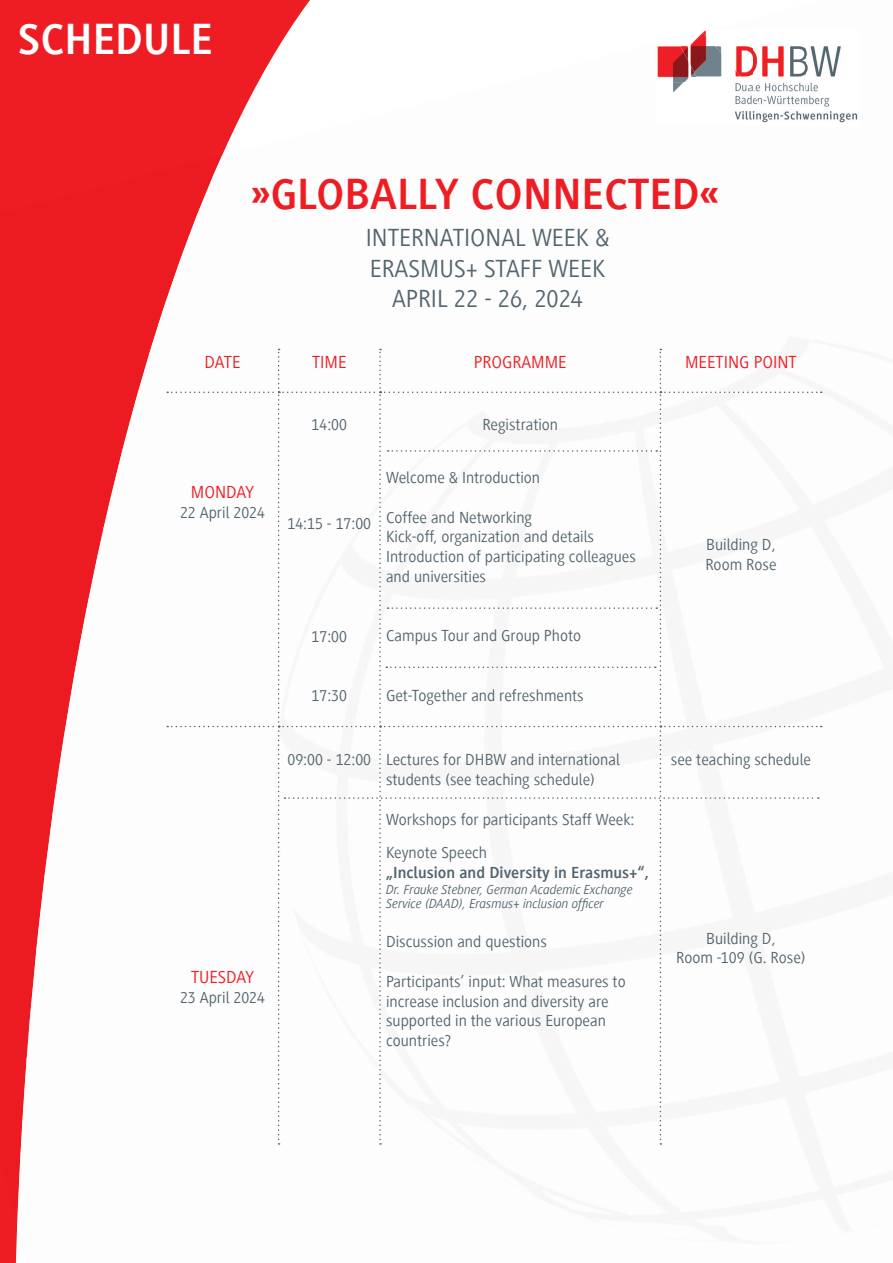
<style>
.page{position:relative;width:893px;height:1263px;background:#fff}
.page>*{position:absolute;margin:0;border:0;box-sizing:border-box;transform-origin:0 0}
.t1{font:700 45px "Generis Sans Com";color:#ee1d23}
.t2{font:700 45px "Generis Sans Com";color:#fff}
.t3{font:25.5px/30.6px "Generis Sans Com";color:#53656e;text-align:center}
.t4{font:18px "Generis Sans Com";color:#ee1d23}
.t5{font:16.5px/19.8px "Generis Sans Com";color:#53656e}
.t6{font:700 16.5px "Generis Sans Com";color:#53656e}
.t7{font:italic 13.5px/13.5px "Generis Sans Com";color:#53656e}
</style>
<div class="page">
<div style="left:0;top:0;width:310px;height:1263px;background:#ee1d23"></div>
<div style="left:0;top:156px;width:189px;height:118px;background:#ec1b21"></div>
<div style="left:0;top:274px;width:158px;height:58px;background:#ec1b21"></div>
<div style="left:0;top:332px;width:130px;height:117px;background:#ec1b21"></div>
<div style="left:0;top:449px;width:103px;height:113px;background:#ec1b21"></div>
<div style="left:0;top:538px;width:59px;height:207px;background:#ec1b21"></div>
<div style="left:11px;top:562px;width:69px;height:124px;background:#ec1b21"></div>
<div style="left:37px;top:676px;width:22px;height:91px;background:#ec1b21"></div>
<div style="left:0;top:745px;width:41px;height:209px;background:#ec1b21"></div>
<div style="left:0;top:954px;width:26px;height:273px;background:#ec1b21"></div>
<img style="left:189px;top:44px;width:473px;height:305px">
<img style="left:158px;top:235px;width:297px;height:114px">
<img style="left:130px;top:323px;width:272px;height:97px">
<img style="left:103px;top:420px;width:207px;height:843px">
<img style="left:80px;top:527px;width:214px;height:736px">
<img style="left:59px;top:642px;width:182px;height:621px">
<img style="left:41px;top:767px;width:146px;height:496px">
<img style="left:26px;top:904px;width:108px;height:359px">
<img style="left:17px;top:1057px;width:63px;height:206px">
<img style="left:703px;top:30px;width:138px;height:47px">
<img style="left:773px;top:82px;width:85px;height:41px">
<img style="left:697px;top:32px;width:28px;height:45px">
<img style="left:724px;top:57px;width:18px;height:20px">
<img style="left:734px;top:83px;width:39px;height:40px">
<img style="left:656px;top:38px;width:43px;height:44px">
<img style="left:656px;top:82px;width:28px;height:44px">
<svg style="left:167px;top:349px;width:655px;height:796px"></svg>
<h1 class="t2" style="left:18px;top:15px;width:197px">SCHEDULE</h1>
<h1 class="t1" style="left:251px;top:170px;width:470px">»GLOBALLY CONNECTED«</h1>
<h2 class="t3" style="left:366px;top:223px;width:245px">INTERNATIONAL WEEK &amp;<br>ERASMUS+ STAFF WEEK<br>APRIL 22 - 26, 2024</h2>
<p class="t4" style="left:205px;top:352px;width:37px">DATE</p>
<p class="t4" style="left:312px;top:352px;width:36px">TIME</p>
<p class="t4" style="left:474px;top:352px;width:94px">PROGRAMME</p>
<p class="t4" style="left:685px;top:352px;width:113px">MEETING POINT</p>
<p class="t4" style="left:191px;top:482px;width:65px">MONDAY</p>
<p class="t5" style="left:180px;top:502px;width:86px">22 April 2024</p>
<p class="t4" style="left:191px;top:967px;width:65px">TUESDAY</p>
<p class="t5" style="left:180px;top:988px;width:86px">23 April 2024</p>
<p class="t5" style="left:312px;top:415px;width:37px">14:00</p>
<p class="t5" style="left:288px;top:514px;width:85px">14:15 - 17:00</p>
<p class="t5" style="left:482px;top:415px;width:77px">Registration</p>
<p class="t5" style="left:386px;top:468px;width:156px">Welcome &amp; Introduction</p>
<p class="t5" style="left:386px;top:507px;width:251px">Coffee and Networking<br>Kick-off, organization and details<br>Introduction of participating colleagues and universities</p>
<p class="t5" style="left:312px;top:626px;width:37px">17:00</p>
<p class="t5" style="left:312px;top:686px;width:37px">17:30</p>
<p class="t5" style="left:386px;top:626px;width:197px">Campus Tour and Group Photo</p>
<p class="t5" style="left:386px;top:685px;width:199px">Get-Together and refreshments</p>
<p class="t5" style="left:386px;top:750px;width:235px;text-indent:-99px">09:00 - 12:00 Lectures for DHBW and international students (see teaching schedule)</p>
<p class="t5" style="left:386px;top:803px;width:250px;line-height:33.3px">Workshops for participants Staff Week:<br>Keynote Speech</p>
<p class="t6" style="left:386px;top:863px;width:265px">„Inclusion and Diversity in Erasmus+“,</p>
<p class="t7" style="left:386px;top:883px;width:248px">Dr. Frauke Stebner, German Academic Exchange<br>Service (DAAD), Erasmus+ inclusion officer</p>
<p class="t5" style="left:386px;top:932px;width:162px">Discussion and questions</p>
<p class="t5" style="left:386px;top:971px;width:241px">Participants’ input: What measures to increase inclusion and diversity are supported in the various European countries?</p>
<p class="t5" style="left:705px;top:535px;width:73px">Building D,<br>Room Rose</p>
<p class="t5" style="left:671px;top:750px;width:142px">see teaching schedule</p>
<p class="t5" style="left:676px;top:928px;width:131px;text-align:center">Building D,<br>Room -109 (G. Rose)</p>
</div>
